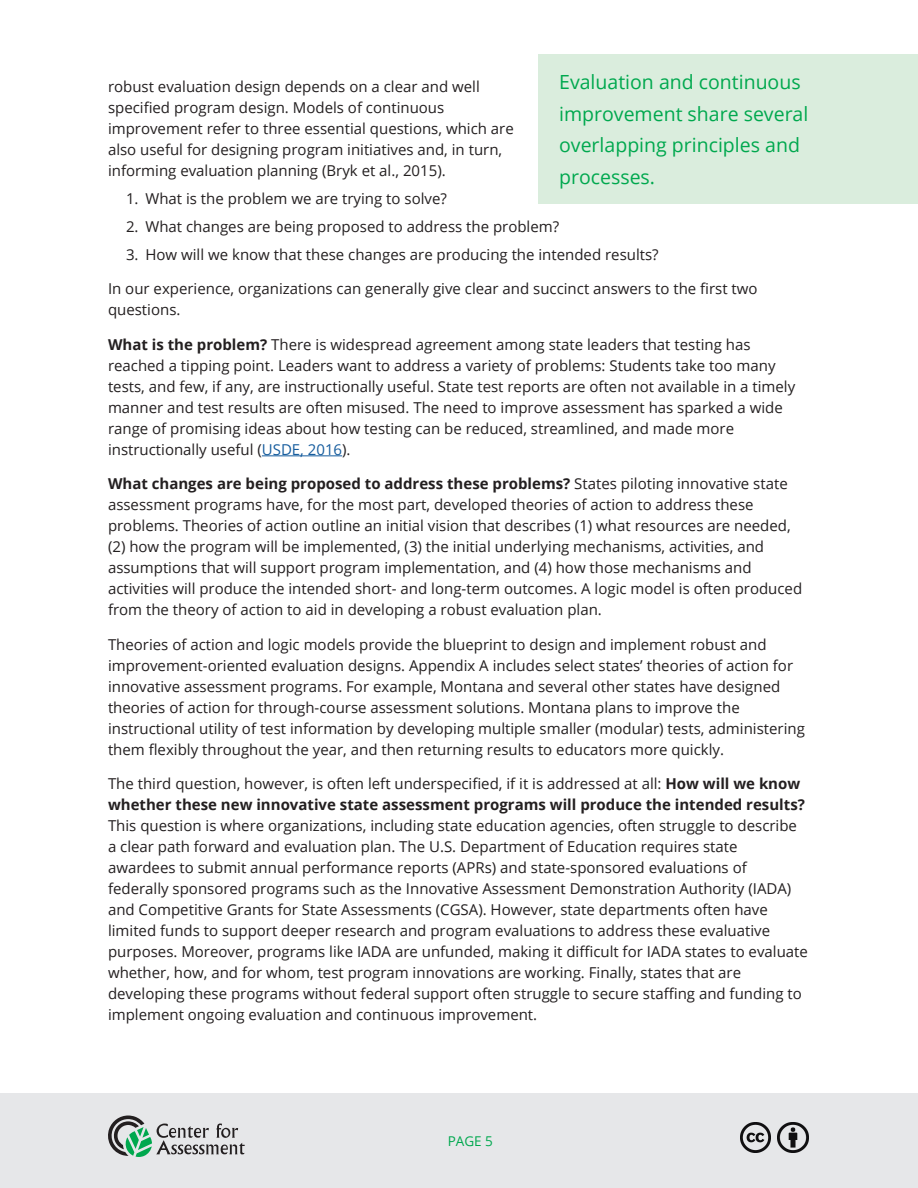
<style>
.page{position:relative;width:918px;height:1188px;background:#fff}
.page>*{position:absolute;margin:0;border:0;box-sizing:border-box;transform-origin:0 0}
.t1{font:19.5px/31.5px "Open Sans";color:#00a84e}
.t2{font:15px/21px "Open Sans";color:#231f20}
.t3{font:700 15px/21px "Open Sans";color:#231f20}
.t4{font:13.5px "Open Sans";color:#00a84e}
.s1{font-weight:700}
.s2{color:#175d9e}
.s3{font-weight:400}
</style>
<div class="page">
<div style="left:0;top:1094px;width:918px;height:94px;background:#e6e7e9"></div>
<svg style="left:108px;top:1116px;width:137px;height:41px"></svg>
<img style="left:778px;top:1122px;width:30px;height:31px">
<img style="left:740px;top:1122px;width:31px;height:30px">
<hr style="left:262px;top:455px;width:80px;height:1px;background:#175d9e">
<div style="left:539px;top:54px;width:379px;height:150px;background:#daeddd"></div>
<h1 class="t1" style="left:559px;top:66px;width:251px">Evaluation and continuous improvement share several overlapping principles and processes.</h1>
<p class="t2" style="left:108px;top:76px;width:407px">robust evaluation design depends on a clear and well specified program design. Models of continuous improvement refer to three essential questions, which are also useful for designing program initiatives and, in turn, informing evaluation planning (Bryk et al., 2015).</p>
<p class="t2" style="left:126px;top:188px;width:322px">1. What is the problem we are trying to solve?</p>
<p class="t2" style="left:126px;top:216px;width:435px">2. What changes are being proposed to address the problem?</p>
<p class="t2" style="left:126px;top:243px;width:534px">3. How will we know that these changes are producing the intended results?</p>
<p class="t2" style="left:108px;top:278px;width:651px">In our experience, organizations can generally give clear and succinct answers to the first two questions.</p>
<p class="t2" style="left:108px;top:333px;width:689px"><span class="s1">What is the problem?</span> There is widespread agreement among state leaders that testing has reached a tipping point. Leaders want to address a variety of problems: Students take too many tests, and few, if any, are instructionally useful. State test reports are often not available in a timely manner and test results are often misused. The need to improve assessment has sparked a wide range of promising ideas about how testing can be reduced, streamlined, and made more instructionally useful (<span class="s2">USDE, 2016</span>).</p>
<p class="t2" style="left:108px;top:473px;width:696px"><span class="s1">What changes are being proposed to address these problems?</span> States piloting innovative state assessment programs have, for the most part, developed theories of action to address these problems. Theories of action outline an initial vision that describes (1) what resources are needed, (2) how the program will be implemented, (3) the initial underlying mechanisms, activities, and assumptions that will support program implementation, and (4) how those mechanisms and activities will produce the intended short- and long-term outcomes. A logic model is often produced from the theory of action to aid in developing a robust evaluation plan.</p>
<p class="t2" style="left:108px;top:633px;width:698px">Theories of action and logic models provide the blueprint to design and implement robust and improvement-oriented evaluation designs. Appendix A includes select states’ theories of action for innovative assessment programs. For example, Montana and several other states have designed theories of action for through-course assessment solutions. Montana plans to improve the instructional utility of test information by developing multiple smaller (modular) tests, administering them flexibly throughout the year, and then returning results to educators more quickly.</p>
<p class="t3" style="left:108px;top:773px;width:698px"><span class="s3">The third question, however, is often left underspecified, if it is addressed at all:</span> How will we know whether these new innovative state assessment programs will produce the intended results?</p>
<p class="t2" style="left:108px;top:815px;width:701px">This question is where organizations, including state education agencies, often struggle to describe a clear path forward and evaluation plan. The U.S. Department of Education requires state awardees to submit annual performance reports (APRs) and state-sponsored evaluations of federally sponsored programs such as the Innovative Assessment Demonstration Authority (IADA) and Competitive Grants for State Assessments (CGSA). However, state departments often have limited funds to support deeper research and program evaluations to address these evaluative purposes. Moreover, programs like IADA are unfunded, making it difficult for IADA states to evaluate whether, how, and for whom, test program innovations are working. Finally, states that are developing these programs without federal support often struggle to secure staffing and funding to implement ongoing evaluation and continuous improvement.</p>
<p class="t4" style="left:448px;top:1132px;width:47px">PAGE 5</p>
</div>
